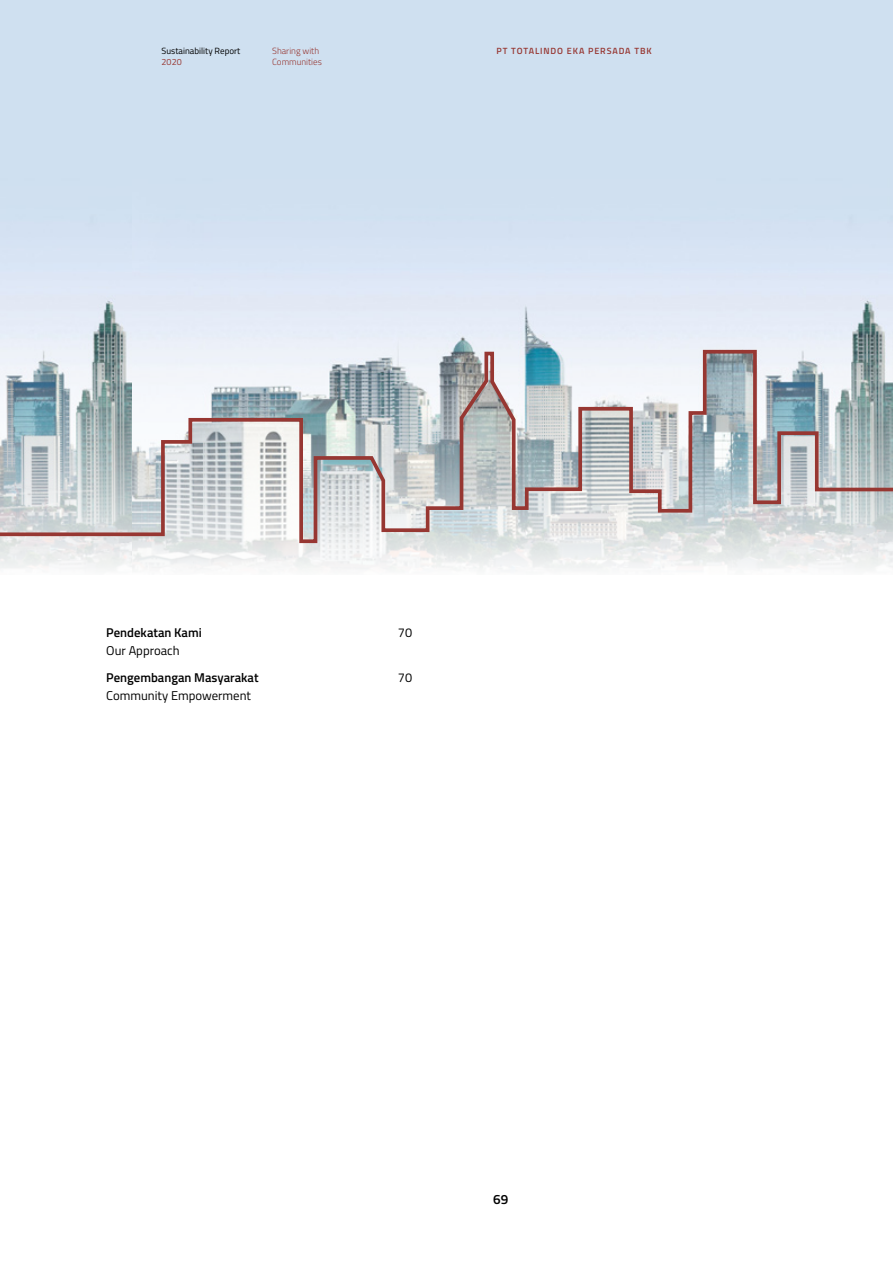
<style>
.page{position:relative;width:893px;height:1263px;background:#fff}
.page>*{position:absolute;margin:0;border:0;box-sizing:border-box;transform-origin:0 0}
.t1{font:600 13.5px "Titillium";color:#000}
.t2{font:600 12.75px "Titillium";color:#000}
.t3{font:12.75px "Titillium";color:#000}
.t4{font:600 9px "Titillium";letter-spacing:.1em;color:#973732}
.t5{font:300 9px "Titillium";color:#973732}
.t6{font:9px "Titillium";color:#000}
.t7{font:9px "Titillium";color:#973732}
</style>
<div class="page">
<img style="left:0;top:0;width:133px;height:570px">
<img style="left:133px;top:0;width:760px;height:570px">
<svg style="left:0;top:348px;width:893px;height:197px"></svg>
<p class="t6" style="left:162px;top:44px;width:80px">Sustainability Report</p>
<p class="t7" style="left:162px;top:55px;width:22px">2020</p>
<p class="t5" style="left:272px;top:44px;width:49px">Sharing with</p>
<p class="t4" style="left:497px;top:44px;width:157px">PT TOTALINDO EKA PERSADA TBK</p>
<p class="t5" style="left:272px;top:55px;width:51px">Communities</p>
<p class="t2" style="left:106px;top:623px;width:97px">Pendekatan Kami</p>
<p class="t3" style="left:106px;top:642px;width:75px">Our Approach</p>
<p class="t2" style="left:106px;top:668px;width:154px">Pengembangan Masyarakat</p>
<p class="t3" style="left:106px;top:687px;width:146px">Community Empowerment</p>
<p class="t3" style="left:398px;top:624px;width:16px">70</p>
<p class="t3" style="left:398px;top:669px;width:16px">70</p>
<p class="t1" style="left:493px;top:1189px;width:17px">69</p>
</div>
